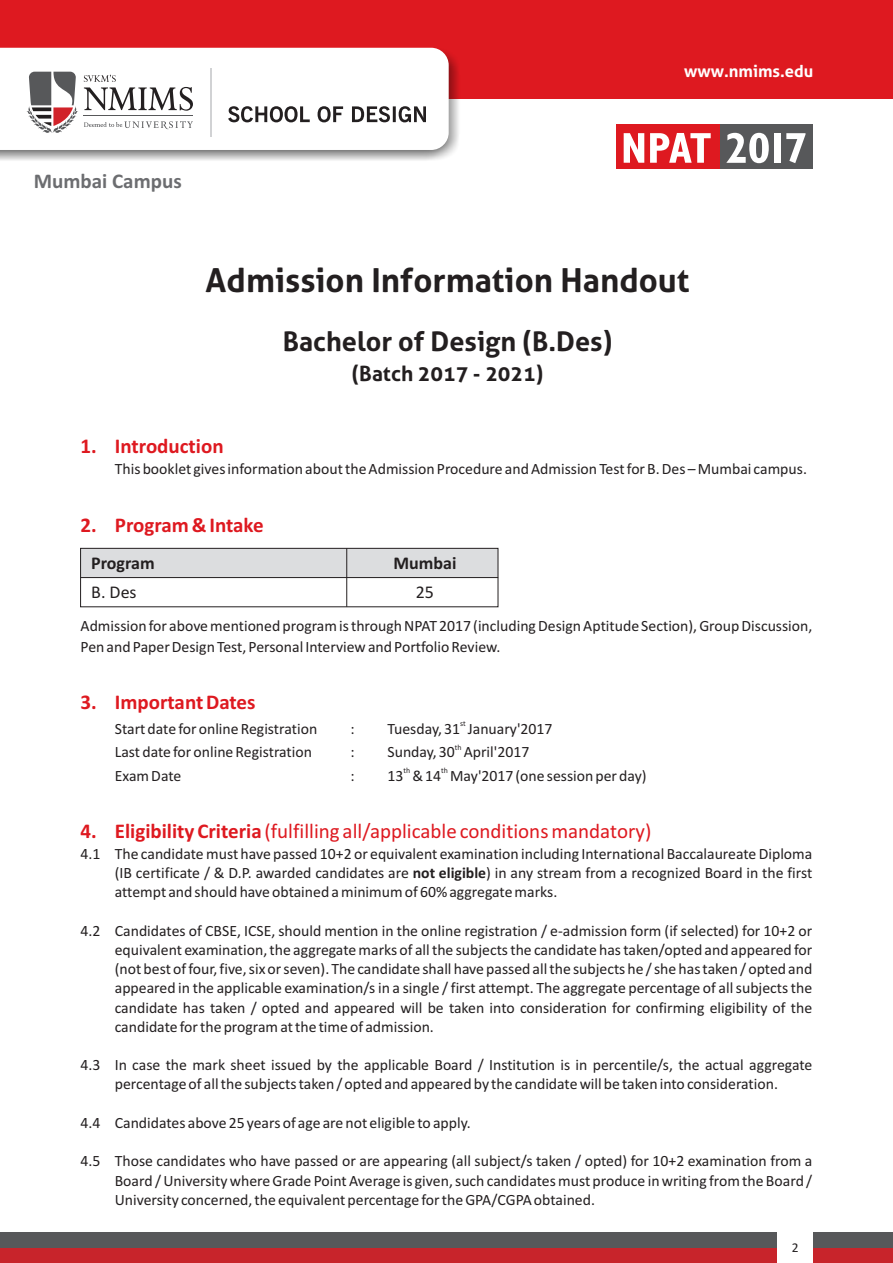
<style>
.page{position:relative;width:893px;height:1263px;background:#fff}
.page>*{position:absolute;margin:0;border:0;box-sizing:border-box;transform-origin:0 0}
.t1{font:700 33px "Aller";color:#231f20}
.t2{font:700 27px "Aller";color:#231f20}
.t3{font:21px "Calibri";color:#de1920}
.t4{font:700 21px "Calibri";color:#de1920}
.t5{font:700 21px "Aller";color:#231f20}
.t6{font:700 21px "Calibri";color:#6c6d70}
.t7{font:700 18px "Calibri";color:#231f20}
.t8{font:18px "Calibri";color:#231f20}
.t9{font:700 16.5px "Aller";color:#fff}
.t10{font:15.75px/19.2px "Calibri";color:#231f20;text-align:justify}
.t11{font:13.5px "Calibri";color:#231f20}
.t12{font:7.8px "Calibri";color:#231f20}
.s1{font-weight:700}
</style>
<div class="page">
<div style="left:0;top:0;width:893px;height:98px;background:#de1920"></div>
<div style="left:616px;top:124px;width:104px;height:45px;background:#de1920"></div>
<div style="left:720px;top:124px;width:92px;height:45px;background:#57585a"></div>
<svg style="left:624px;top:133px;width:20px;height:30px"></svg>
<svg style="left:650px;top:133px;width:61px;height:30px"></svg>
<svg style="left:727px;top:133px;width:42px;height:30px"></svg>
<div style="left:774px;top:133px;width:7px;height:30px;background:#fff"></div>
<svg style="left:786px;top:133px;width:19px;height:30px"></svg>
<img style="left:0;top:54px;width:461px;height:106px">
<div style="left:0;top:48px;width:449px;height:102px;background:#fff"></div>
<hr style="left:210px;top:68px;width:1px;height:68px;background:#d1d2d4">
<svg style="left:84px;top:75px;width:109px;height:36px"></svg>
<hr style="left:84px;top:116px;width:109px;height:1px;background:#57585a">
<svg style="left:26px;top:72px;width:52px;height:62px"></svg>
<svg style="left:84px;top:121px;width:109px;height:8px"></svg>
<svg style="left:228px;top:106px;width:198px;height:16px"></svg>
<div style="left:0;top:1247px;width:893px;height:16px;background:#c8242b"></div>
<div style="left:0;top:1232px;width:893px;height:15px;background:#57585a"></div>
<div style="left:777px;top:1232px;width:35px;height:31px;background:#fff"></div>
<div style="left:81px;top:548px;width:417px;height:30px;background:#dcdddf"></div>
<div style="left:80px;top:548px;width:418px;height:59px;border:1px solid #231f20"></div>
<hr style="left:346px;top:548px;width:1px;height:59px;background:#231f20">
<hr style="left:81px;top:577px;width:417px;height:1px;background:#231f20">
<p class="t9" style="left:684px;top:65px;width:131px">www.nmims.edu</p>
<h3 class="t6" style="left:34px;top:172px;width:149px">Mumbai Campus</h3>
<h1 class="t1" style="left:206px;top:268px;width:485px">Admission Information Handout</h1>
<h2 class="t2" style="left:283px;top:331px;width:331px">Bachelor of Design (B.Des)</h2>
<h3 class="t5" style="left:352px;top:366px;width:193px">(Batch 2017 - 2021)</h3>
<h3 class="t4" style="left:81px;top:437px;width:145px">1. Introduction</h3>
<p class="t10" style="left:115px;top:461px;width:694px">This booklet gives information about the Admission Procedure and Admission Test for B. Des – Mumbai campus.</p>
<h3 class="t4" style="left:81px;top:516px;width:185px">2. Program &amp; Intake</h3>
<p class="t7" style="left:91px;top:556px;width:65px">Program</p>
<p class="t7" style="left:393px;top:556px;width:65px">Mumbai</p>
<p class="t8" style="left:91px;top:585px;width:47px">B. Des</p>
<p class="t8" style="left:416px;top:585px;width:20px">25</p>
<p class="t10" style="left:81px;top:617px;width:733px;line-height:20.2px">Admission for above mentioned program is through NPAT 2017 (including Design Aptitude Section), Group Discussion,<br>Pen and Paper Design Test, Personal Interview and Portfolio Review.</p>
<h3 class="t4" style="left:81px;top:693px;width:177px">3. Important Dates</h3>
<p class="t12" style="left:460px;top:720px;width:7px">st</p>
<p class="t10" style="left:115px;top:720px;width:204px">Start date for online Registration</p>
<p class="t10" style="left:351px;top:720px;width:6px">:</p>
<p class="t10" style="left:387px;top:720px;width:166px">Tuesday, 31 January'2017</p>
<p class="t12" style="left:455px;top:744px;width:8px">th</p>
<p class="t10" style="left:115px;top:744px;width:199px">Last date for online Registration</p>
<p class="t10" style="left:351px;top:744px;width:6px">:</p>
<p class="t10" style="left:387px;top:744px;width:143px">Sunday, 30 April'2017</p>
<p class="t12" style="left:403px;top:767px;width:8px">th</p>
<p class="t12" style="left:441px;top:767px;width:8px">th</p>
<p class="t10" style="left:115px;top:767px;width:68px">Exam Date</p>
<p class="t10" style="left:351px;top:767px;width:6px">:</p>
<p class="t10" style="left:387px;top:767px;width:261px">13 &amp; 14 May'2017 (one session per day)</p>
<h3 class="t3" style="left:81px;top:822px;width:572px"><span class="s1">4. Eligibility Criteria</span> (fulfilling all/applicable conditions mandatory)</h3>
<p class="t10" style="left:115px;top:845px;width:699px;text-indent:-34px">4.1 The candidate must have passed 10+2 or equivalent examination including International Baccalaureate Diploma (IB certificate / &amp; D.P. awarded candidates are <span class="s1">not eligible</span>) in any stream from a recognized Board in the first attempt and should have obtained a minimum of 60% aggregate marks.</p>
<p class="t10" style="left:115px;top:922px;width:699px;text-indent:-34px">4.2 Candidates of CBSE, ICSE, should mention in the online registration / e-admission form (if selected) for 10+2 or equivalent examination, the aggregate marks of all the subjects the candidate has taken/opted and appeared for (not best of four, five, six or seven). The candidate shall have passed all the subjects he / she has taken / opted and appeared in the applicable examination/s in a single / first attempt. The aggregate percentage of all subjects the candidate has taken / opted and appeared will be taken into consideration for confirming eligibility of the candidate for the program at the time of admission.</p>
<p class="t10" style="left:81px;top:1057px;width:733px;text-align:center">4.3 In case the mark sheet issued by the applicable Board / Institution is in percentile/s, the actual aggregate percentage of all the subjects taken / opted and appeared by the candidate will be taken into consideration.</p>
<p class="t10" style="left:80px;top:1114px;width:392px">4.4 Candidates above 25 years of age are not eligible to apply.</p>
<p class="t10" style="left:115px;top:1153px;width:699px;text-indent:-34px">4.5 Those candidates who have passed or are appearing (all subject/s taken / opted) for 10+2 examination from a Board / University where Grade Point Average is given, such candidates must produce in writing from the Board / University concerned, the equivalent percentage for the GPA/CGPA obtained.</p>
<p class="t11" style="left:792px;top:1242px;width:8px">2</p>
</div>
